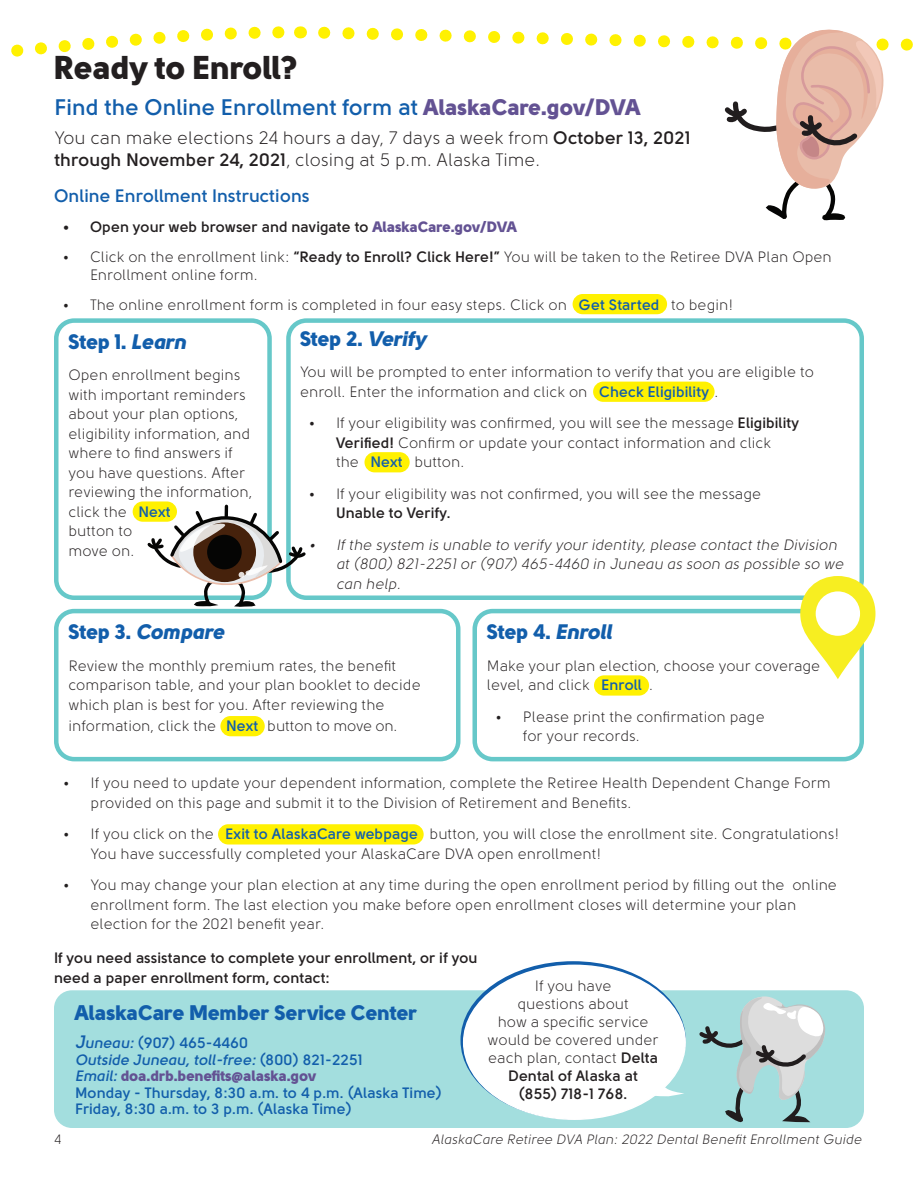
<style>
.page{position:relative;width:918px;height:1188px;background:#fff}
.page>*{position:absolute;margin:0;border:0;box-sizing:border-box;transform-origin:0 0}
.t1{font:33px "Solomon Sans Black";color:#231f20}
.t2{font:700 22.5px "Solomon Sans Semi";color:#125eab}
.t3{font:21px "Solomon Sans Black";color:#125eab}
.t4{font:21px "Solomon Sans Black Italic";letter-spacing:-.02em;color:#125eab}
.t5{font:18px/22.5px "Solomon Sans Book";color:#231f20}
.t6{font:700 18px "Solomon Sans Semi";color:#125eab}
.t7{font:15px/19.5px "Solomon Sans Book";color:#231f20}
.t8{font:700 15px/19.5px "Solomon Sans Semi";color:#231f20}
.t9{font:15px/19.5px "Solomon Sans Book Italic";color:#231f20}
.t10{font:700 15px/16.5px "Solomon Sans Semi";color:#125eab}
.t11{font:15px "Solomon Sans Semi Bold Italic";color:#125eab}
.t12{font:15px "Solomon Sans Black";color:#635293}
.t13{font:13.5px "Solomon Sans Book Italic";color:#231f20}
.t14{font:13.5px "Solomon Sans Book";color:#231f20}
.s1{font-family:"Solomon Sans Black";font-weight:400;color:#635293}
.s2{font-family:"Solomon Sans Semi";font-weight:700}
.s3{font-family:"Solomon Sans Semi";font-weight:700;color:#125eab}
.s4{font-family:"Solomon Sans Black Italic"}
.s5{font-family:"Solomon Sans Black"}
.s6{font-family:"Solomon Sans Semi Bold Italic";font-weight:400;font-size:18px}
.s7{font-family:"Solomon Sans Semi Bold Italic";font-weight:400}
.s8{font-family:"Solomon Sans Semi Bold Italic";color:#125eab}
</style>
<div class="page">
<div style="left:218px;top:824px;width:206px;height:21px;background:#fff101;border-radius:10px"></div>
<div style="left:594px;top:675px;width:55px;height:21px;background:#fff101;border-radius:10px"></div>
<div style="left:220px;top:716px;width:45px;height:20px;background:#fff101;border-radius:10px"></div>
<div style="left:573px;top:294px;width:94px;height:20px;background:#fff101;border-radius:10px"></div>
<div style="left:365px;top:452px;width:45px;height:20px;background:#fff101;border-radius:10px"></div>
<div style="left:593px;top:382px;width:122px;height:20px;background:#fff101;border-radius:10px"></div>
<div style="left:133px;top:501px;width:44px;height:21px;background:#fff101;border-radius:10px"></div>
<svg style="left:11px;top:26px;width:290px;height:31px"></svg>
<div style="left:54px;top:990px;width:810px;height:138px;background:#a3dede;border-radius:18px"></div>
<svg style="left:460px;top:961px;width:226px;height:158px"></svg>
<div style="left:54px;top:318px;width:218px;height:282px;border:4px solid #66c8c9;border-radius:18px"></div>
<svg style="left:699px;top:996px;width:126px;height:127px"></svg>
<div style="left:464px;top:965px;width:221px;height:154px;background:#fff;border-radius:50%"></div>
<svg style="left:654px;top:1084px;width:30px;height:13px"></svg>
<svg style="left:318px;top:26px;width:595px;height:195px"></svg>
<div style="left:286px;top:318px;width:578px;height:282px;border:4px solid #66c8c9;border-radius:18px"></div>
<div style="left:54px;top:609px;width:406px;height:152px;border:4px solid #66c8c9;border-radius:18px"></div>
<div style="left:472px;top:609px;width:392px;height:152px;border:4px solid #66c8c9;border-radius:18px"></div>
<svg style="left:147px;top:503px;width:160px;height:106px"></svg>
<svg style="left:800px;top:576px;width:75px;height:103px"></svg>
<h1 class="t1" style="left:54px;top:48px;width:245px">Ready to Enroll?</h1>
<h2 class="t2" style="left:54px;top:94px;width:588px">Find the Online Enrollment form at <span class="s1">AlaskaCare.gov/DVA</span></h2>
<p class="t5" style="left:54px;top:126px;width:638px">You can make elections 24 hours a day, 7 days a week from <span class="s2">October 13, 2021 through November 24, 2021</span>, closing at 5 p.m. Alaska Time.</p>
<p class="t6" style="left:54px;top:185px;width:257px">Online Enrollment Instructions</p>
<p class="t8" style="left:63px;top:217px;width:456px">• Open your web browser and navigate to <span class="s1">AlaskaCare.gov/DVA</span></p>
<p class="t7" style="left:90px;top:248px;width:743px;line-height:18px;text-indent:-27px">• Click on the enrollment link: <span class="s2">“Ready to Enroll? Click Here!”</span> You will be taken to the Retiree DVA Plan Open<br>Enrollment online form.</p>
<p class="t7" style="left:63px;top:295px;width:672px">• The online enrollment form is completed in four easy steps. Click on <span class="s3">Get Started</span> to begin!</p>
<h3 class="t3" style="left:69px;top:329px;width:120px">Step 1. <span class="s4">Learn</span></h3>
<p class="t7" style="left:69px;top:365px;width:185px">Open enrollment begins with important reminders about your plan options, eligibility information, and where to find answers if you have questions. After reviewing the information, click the <span class="s3">Next<br></span>button to<br>move on.</p>
<h3 class="t3" style="left:300px;top:326px;width:128px">Step 2. <span class="s4">Verify</span></h3>
<p class="t7" style="left:300px;top:362px;width:516px">You will be prompted to enter information to verify that you are eligible to enroll. Enter the information and click on <span class="s3">Check Eligibility</span> .</p>
<p class="t7" style="left:336px;top:413px;width:465px;text-indent:-27px">• If your eligibility was confirmed, you will see the message <span class="s2">Eligibility<br>Verified!</span> Confirm or update your contact information and click<br>the <span class="s3">Next</span> button.</p>
<p class="t7" style="left:309px;top:484px;width:454px">• If your eligibility was not confirmed, you will see the message</p>
<p class="t8" style="left:336px;top:503px;width:116px">Unable to Verify.</p>
<p class="t9" style="left:336px;top:535px;width:509px;text-indent:-27px">• If the system is unable to verify your identity, please contact the Division at (800) 821-2251 or (907) 465-4460 in Juneau as soon as possible so we can help.</p>
<h3 class="t4" style="left:69px;top:620px;width:157px"><span class="s5">Step 3.</span> Compare</h3>
<p class="t7" style="left:69px;top:656px;width:354px">Review the monthly premium rates, the benefit comparison table, and your plan booklet to decide which plan is best for you. After reviewing the</p>
<p class="t7" style="left:69px;top:716px;width:331px">information, click the <span class="s3">Next</span> button to move on.</p>
<h3 class="t3" style="left:487px;top:620px;width:126px">Step 4. <span class="s4">Enroll</span></h3>
<p class="t7" style="left:487px;top:656px;width:335px">Make your plan election, choose your coverage level, and click <span class="s3">Enroll</span> .</p>
<p class="t7" style="left:523px;top:707px;width:243px;text-indent:-27px">• Please print the confirmation page for your records.</p>
<p class="t7" style="left:91px;top:773px;width:742px;text-indent:-27px">• If you need to update your dependent information, complete the Retiree Health Dependent Change Form provided on this page and submit it to the Division of Retirement and Benefits.</p>
<p class="t7" style="left:91px;top:824px;width:750px;text-indent:-27px">• If you click on the <span class="s3">Exit to AlaskaCare webpage</span> button, you will close the enrollment site. Congratulations!<br>You have successfully completed your AlaskaCare DVA open enrollment!</p>
<p class="t7" style="left:91px;top:875px;width:748px;text-indent:-27px">• You may change your plan election at any time during the open enrollment period by filling out the online enrollment form. The last election you make before open enrollment closes will determine your plan election for the 2021 benefit year.</p>
<p class="t8" style="left:54px;top:948px;width:425px">If you need assistance to complete your enrollment, or if you need a paper enrollment form, contact:</p>
<p class="t7" style="left:488px;top:977px;width:172px;line-height:18px;text-align:center">If you have<br>questions about<br>how a specific service would be covered under each plan, contact <span class="s2">Delta</span></p>
<p class="t8" style="left:508px;top:1067px;width:131px;line-height:18px;text-align:center">Dental of Alaska at (855) 718-1 768.</p>
<h3 class="t3" style="left:75px;top:1000px;width:344px">AlaskaCare Member Service Center</h3>
<p class="t10" style="left:75px;top:1035px;width:175px"><span class="s6">J</span><span class="s7">uneau:</span> (907) 465-4460</p>
<p class="t11" style="left:75px;top:1051px;width:289px">Outside Juneau, toll-free: <span class="s2">(800) 821-2251</span></p>
<p class="t12" style="left:75px;top:1067px;width:243px"><span class="s8">Email:</span> doa.drb.benefits@alaska.gov</p>
<p class="t10" style="left:75px;top:1084px;width:369px">Monday - Thursday, 8:30 a.m. to 4 p.m. (Alaska Time)<br>Friday, 8:30 a.m. to 3 p.m. (Alaska Time)</p>
<p class="t14" style="left:54px;top:1132px;width:9px">4</p>
<p class="t13" style="left:432px;top:1132px;width:431px">AlaskaCare Retiree DVA Plan: 2022 Dental Benefit Enrollment Guide</p>
</div>
